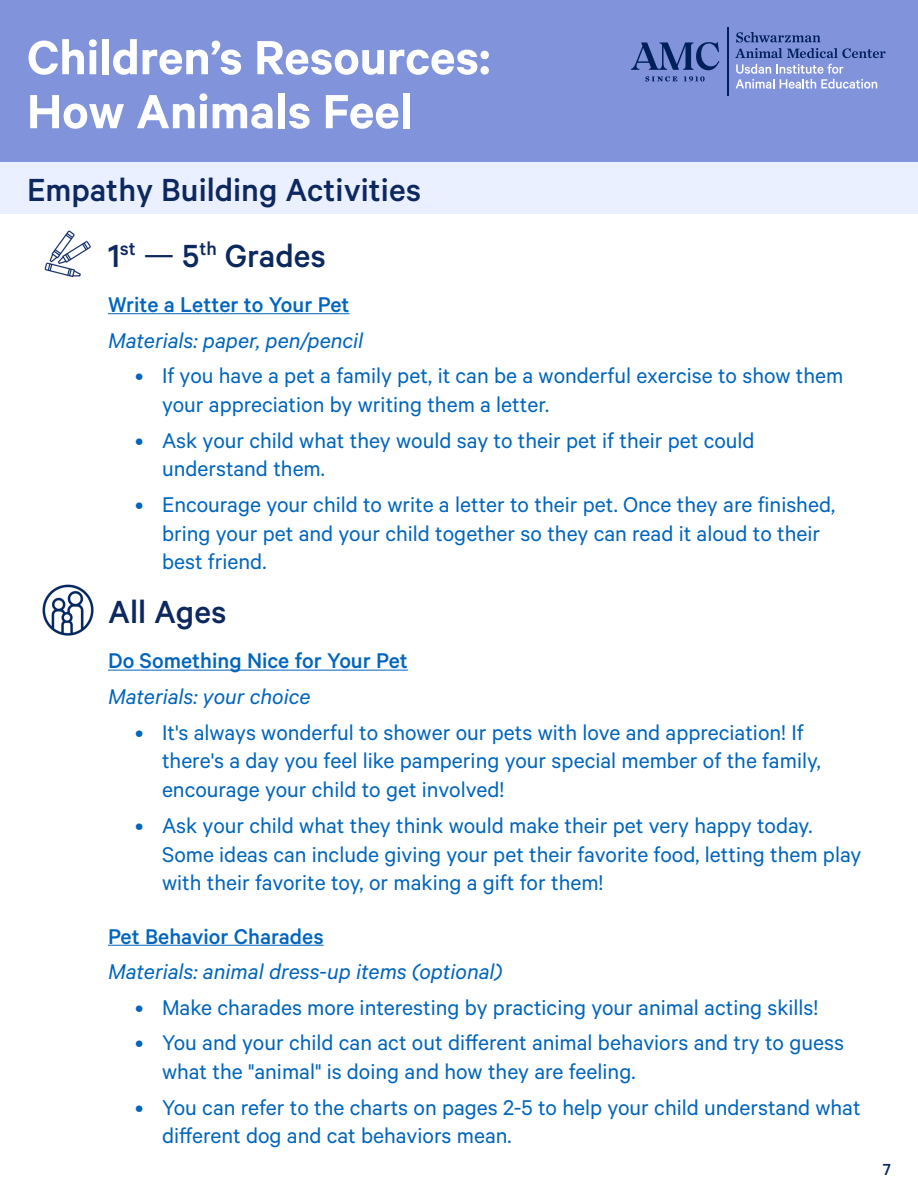
<style>
.page{position:relative;width:918px;height:1188px;background:#fff}
.page>*{position:absolute;margin:0;border:0;box-sizing:border-box;transform-origin:0 0}
.t1{font:600 54px "Calibre";color:#fff}
.CMYK_Navy_-_Content{font:500 36px "Calibre";color:#0c285f}
.t2{font:24px/28.8px "Calibre";color:#0065bd}
.CMYK_Navy_-_Bullet_T{font:italic 24px "Calibre";color:#0065bd}
.CMYK_Navy_-_Bullet_T-2{font:500 24px "Calibre";color:#0065bd}
.t3{font:500 18px "Calibre";color:#002664}
.s1{font-weight:400}
</style>
<div class="page">
<div style="left:0;top:162px;width:918px;height:51px;background:#eaf0ff"></div>
<div style="left:0;top:0;width:918px;height:162px;background:#8193db"></div>
<img style="left:27px;top:213px;width:81px;height:65px">
<hr style="left:108px;top:313px;width:242px;height:1px;background:#0065bd">
<img style="left:42px;top:584px;width:52px;height:52px">
<hr style="left:108px;top:670px;width:300px;height:1px;background:#0065bd">
<hr style="left:108px;top:945px;width:216px;height:1px;background:#0065bd">
<hr style="left:727px;top:27px;width:2px;height:69px;background:#00205b">
<svg style="left:736px;top:64px;width:141px;height:25px"></svg>
<svg style="left:645px;top:76px;width:32px;height:5px"></svg>
<svg style="left:684px;top:76px;width:21px;height:5px"></svg>
<svg style="left:631px;top:42px;width:88px;height:28px"></svg>
<svg style="left:735px;top:32px;width:150px;height:26px"></svg>
<p class="t1" style="left:27px;top:25px;width:465px">Children’s Resources:</p>
<p class="t1" style="left:27px;top:79px;width:387px">How Animals Feel</p>
<p class="CMYK_Navy_-_Content" style="left:27px;top:169px;width:396px">Empathy Building Activities</p>
<p class="CMYK_Navy_-_Content" style="left:108px;top:235px;width:219px">1<sup>st</sup> <span class="s1">—</span> 5<sup>th</sup> Grades</p>
<p class="CMYK_Navy_-_Bullet_T-2" style="left:108px;top:291px;width:243px">Write a Letter to Your Pet</p>
<p class="CMYK_Navy_-_Bullet_T" style="left:108px;top:326px;width:257px">Materials: paper, pen/pencil</p>
<p class="t2" style="left:162px;top:360px;width:683px;text-indent:-27px">• If you have a pet a family pet, it can be a wonderful exercise to show them your appreciation by writing them a letter.</p>
<p class="t2" style="left:162px;top:425px;width:594px;text-indent:-27px">• Ask your child what they would say to their pet if their pet could understand them.</p>
<p class="t2" style="left:162px;top:489px;width:675px;text-indent:-27px">• Encourage your child to write a letter to their pet. Once they are finished, bring your pet and your child together so they can read it aloud to their best friend.</p>
<p class="CMYK_Navy_-_Content" style="left:108px;top:591px;width:120px">All Ages</p>
<p class="CMYK_Navy_-_Bullet_T-2" style="left:108px;top:647px;width:301px">Do Something Nice for Your Pet</p>
<p class="CMYK_Navy_-_Bullet_T" style="left:108px;top:683px;width:204px">Materials: your choice</p>
<p class="t2" style="left:162px;top:717px;width:660px;text-indent:-27px">• It's always wonderful to shower our pets with love and appreciation! If there's a day you feel like pampering your special member of the family, encourage your child to get involved!</p>
<p class="t2" style="left:162px;top:810px;width:701px;text-indent:-27px">• Ask your child what they think would make their pet very happy today.<br>Some ideas can include giving your pet their favorite food, letting them play with their favorite toy, or making a gift for them!</p>
<p class="CMYK_Navy_-_Bullet_T-2" style="left:108px;top:922px;width:217px">Pet Behavior Charades</p>
<p class="CMYK_Navy_-_Bullet_T" style="left:108px;top:958px;width:396px">Materials: animal dress-up items (optional)</p>
<p class="t2" style="left:135px;top:992px;width:685px">• Make charades more interesting by practicing your animal acting skills!</p>
<p class="t2" style="left:162px;top:1027px;width:684px;text-indent:-27px">• You and your child can act out different animal behaviors and try to guess what the "animal" is doing and how they are feeling.</p>
<p class="t2" style="left:162px;top:1092px;width:700px;text-indent:-27px">• You can refer to the charts on pages 2-5 to help your child understand what different dog and cat behaviors mean.</p>
<p class="t3" style="left:883px;top:1158px;width:10px">7</p>
</div>
